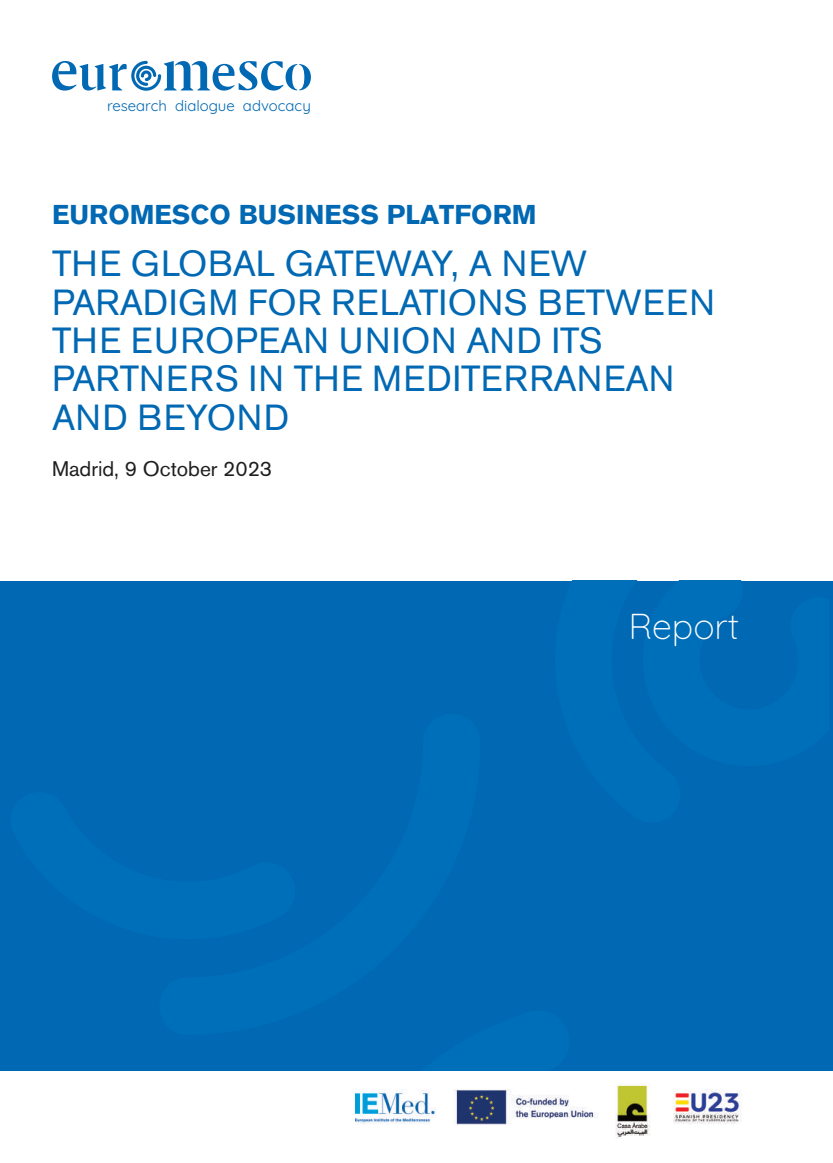
<style>
.page{position:relative;width:833px;height:1163px;background:#fff}
.page>*{position:absolute;margin:0;border:0;box-sizing:border-box;transform-origin:0 0}
.t1{font:36px/38.4px "Akzidenz Grotesk BE";letter-spacing:.02em;color:#0168b3}
.t2{font:300 36px "Quicksand";color:#fff}
.t3{font:700 27px "Akzidenz Grotesk BQ";color:#0168b3}
.t4{font:21px "Akzidenz Grotesk BE";color:#201d1e}
.t5{font:15px "Quicksand";color:#0168b3}
</style>
<div class="page">
<svg style="left:52px;top:61px;width:259px;height:30px"></svg>
<img style="left:356px;top:1085px;width:385px;height:53px">
<div style="left:0;top:581px;width:833px;height:489px;background:#0168b3"></div>
<p class="t5" style="left:107px;top:96px;width:205px">research dialogue advocacy</p>
<p class="t3" style="left:52px;top:199px;width:486px">EUROMESCO BUSINESS PLATFORM</p>
<p class="t1" style="left:52px;top:248px;width:664px">THE GLOBAL GATEWAY, A NEW<br>PARADIGM FOR RELATIONS BETWEEN<br>THE EUROPEAN UNION AND ITS<br>PARTNERS IN THE MEDITERRANEAN<br>AND BEYOND</p>
<p class="t4" style="left:52px;top:461px;width:222px">Madrid, 9 October 2023</p>
<p class="t2" style="left:628px;top:603px;width:112px">Report</p>
</div>
